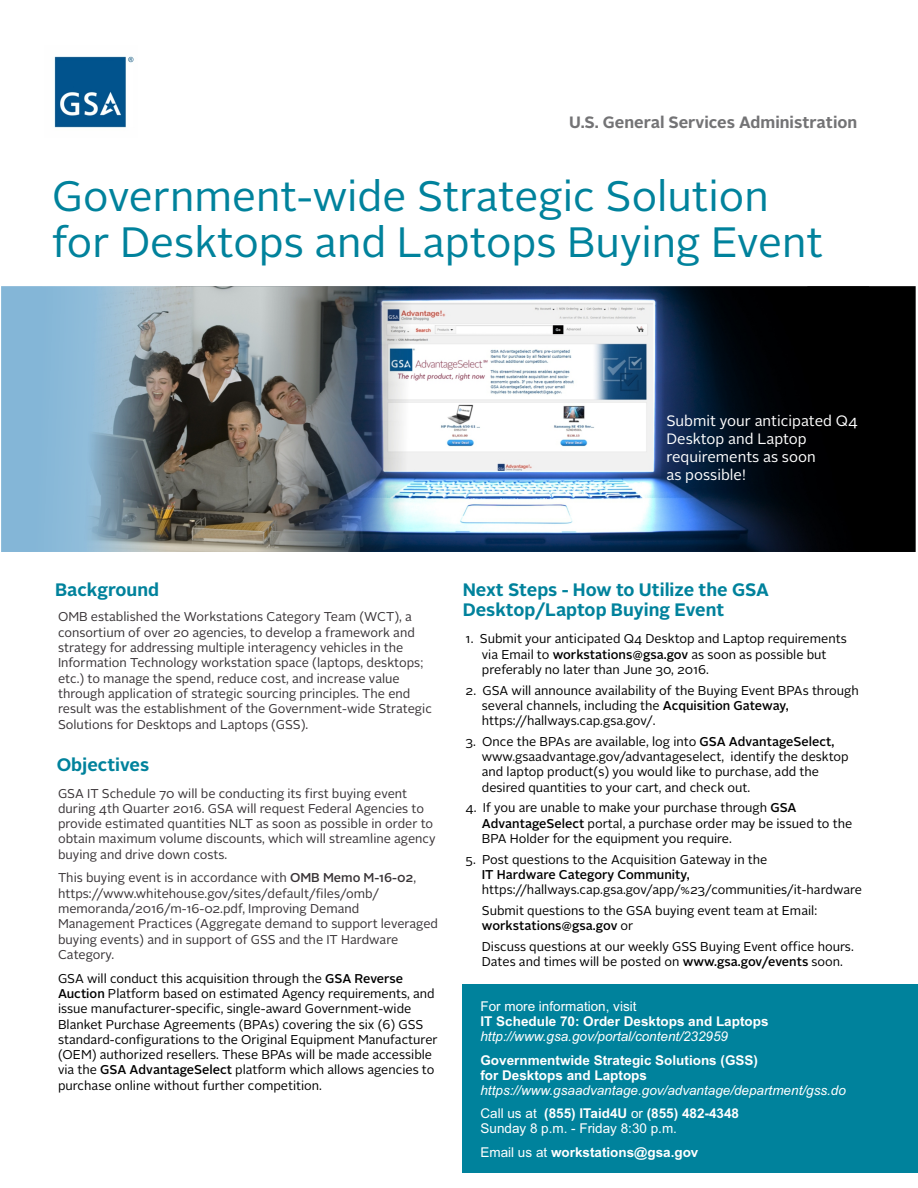
<style>
.page{position:relative;width:918px;height:1188px;background:#fff}
.page>*{position:absolute;margin:0;border:0;box-sizing:border-box;transform-origin:0 0}
.t1{font:42.45px/45.8px "Alright Sans";color:#00829c}
.t2{font:700 18px/19.5px "Alright Sans";color:#00829c}
.t3{font:700 16.35px "Alright Sans";color:#737375}
.t4{font:15px/18px "Alright Sans";color:#fff}
.t5{font:700 13.5px/15.1px "Arial";color:#fff}
.t6{font:italic 13.5px/15.1px "Arial";color:#fff}
.t7{font:13.5px/15.1px "Arial";color:#fff}
.t8{font:12.75px/15.3px "Alright Sans";color:#000}
.t9{font:12.75px/15.3px "Alright Sans";color:#383336}
.s1{font-family:"Arial"}
.s2{font-weight:500}
.s3{font-style:normal}
.s4{font-weight:700;font-style:normal}
.s5{font-weight:400;font-style:italic}
.s6{font-weight:700}
.s7{font-weight:400}
</style>
<div class="page">
<div style="left:462px;top:984px;width:455px;height:189px;background:#00829c"></div>
<img style="left:54px;top:56px;width:80px;height:72px">
<img style="left:2px;top:287px;width:914px;height:265px">
<p class="t3" style="left:569px;top:116px;width:290px">U.S. General Services Administration</p>
<p class="t1" style="left:52px;top:177px;width:772px">Government-wide Strategic Solution for Desktops and Laptops Buying Event</p>
<p class="t4" style="left:666px;top:413px;width:193px">Submit your anticipated Q4<br>Desktop and Laptop requirements as soon<br>as possible!</p>
<p class="t2" style="left:55px;top:581px;width:105px">Background</p>
<p class="t9" style="left:58px;top:611px;width:375px">OMB established the Workstations Category Team (WCT), a consortium of over 20 agencies, to develop a framework and strategy for addressing multiple interagency vehicles in the Information Technology workstation space (laptops, desktops<span class="s1">; </span>etc.) to manage the spend, reduce cost, and increase value through application of strategic sourcing principles. The end result was the establishment of the Government-wide Strategic Solutions for Desktops and Laptops (GSS).</p>
<p class="t2" style="left:57px;top:756px;width:94px">Objectives</p>
<p class="t9" style="left:58px;top:787px;width:379px">GSA IT Schedule 70 will be conducting its first buying event during 4th Quarter 2016. GSA will request Federal Agencies to provide estimated quantities NLT as soon as possible in order to obtain maximum volume discounts, which will streamline agency buying and drive down costs.</p>
<p class="t9" style="left:58px;top:871px;width:382px">This buying event is in accordance with <span class="s2">OMB Memo M-16-02</span>, https://www.whitehouse.gov/sites/default/files/omb/ memoranda/2016/m-16-02.pdf, Improving Demand Management Practices (Aggregate demand to support leveraged buying events) and in support of GSS and the IT Hardware Category.</p>
<p class="t8" style="left:58px;top:972px;width:381px">GSA will conduct this acquisition through the <span class="s2">GSA Reverse Auction</span> Platform based on estimated Agency requirements, and issue manufacturer-specific, single-award Government-wide Blanket Purchase Agreements (BPAs) covering the six (6) GSS standard-configurations to the Original Equipment Manufacturer (OEM) authorized resellers. These BPAs will be made accessible via the <span class="s2">GSA AdvantageSelect</span> platform which allows agencies to purchase online without further competition.</p>
<p class="t2" style="left:463px;top:582px;width:308px">Next Steps - How to Utilize the GSA<br>Desktop/Laptop Buying Event</p>
<p class="t8" style="left:482px;top:632px;width:366px;text-indent:-16px">1. Submit your anticipated Q4 Desktop and Laptop requirements via Email to <span class="s2">workstations@gsa.gov</span> as soon as possible but preferably no later than June 30, 2016.</p>
<p class="t8" style="left:482px;top:684px;width:378px;text-indent:-16px">2. GSA will announce availability of the Buying Event BPAs through several channels, including the <span class="s2">Acquisition Gateway, </span>https://hallways.cap.gsa.gov/.</p>
<p class="t8" style="left:482px;top:735px;width:368px;text-indent:-16px">3. Once the BPAs are available, log into <span class="s2">GSA AdvantageSelect, </span>www.gsaadvantage.gov/advantageselect, identify the desktop and laptop product(s) you would like to purchase, add the desired quantities to your cart, and check out.</p>
<p class="t8" style="left:482px;top:801px;width:372px;text-indent:-16px">4. If you are unable to make your purchase through <span class="s2">GSA<br>AdvantageSelect</span> portal, a purchase order may be issued to the<br>BPA Holder for the equipment you require.</p>
<p class="t8" style="left:482px;top:853px;width:382px;text-indent:-16px">5. Post questions to the Acquisition Gateway in the<br><span class="s2">IT Hardware Category Community, </span>https://hallways.cap.gsa.gov/app/%23/communities/it-hardware</p>
<p class="t8" style="left:482px;top:904px;width:337px">Submit questions to the GSA buying event team at Email: <span class="s2">workstations@gsa.gov</span> or</p>
<p class="t8" style="left:482px;top:940px;width:373px">Discuss questions at our weekly GSS Buying Event office hours.</p>
<p class="t8" style="left:482px;top:955px;width:363px">Dates and times will be posted on <span class="s2">www.gsa.gov/events</span> soon.</p>
<p class="t6" style="left:480px;top:1000px;width:290px"><span class="s3">For more information, visit<br></span><span class="s4">IT Schedule 70: Order Desktops and Laptops </span>http://www.gsa.gov/portal/content/232959</p>
<p class="t5" style="left:480px;top:1054px;width:367px">Governmentwide Strategic Solutions (GSS)<br>for Desktops and Laptops <span class="s5">https://www.gsaadvantage.gov/advantage/department/gss.do</span></p>
<p class="t7" style="left:480px;top:1107px;width:260px">Call us at <span class="s6">(855) ITaid4U</span> or <span class="s6">(855) 482-4348<br></span>Sunday 8 p.m. - Friday 8:30 p.m.</p>
<p class="t5" style="left:480px;top:1146px;width:219px"><span class="s7">Email us at</span> workstations@gsa.gov</p>
</div>
